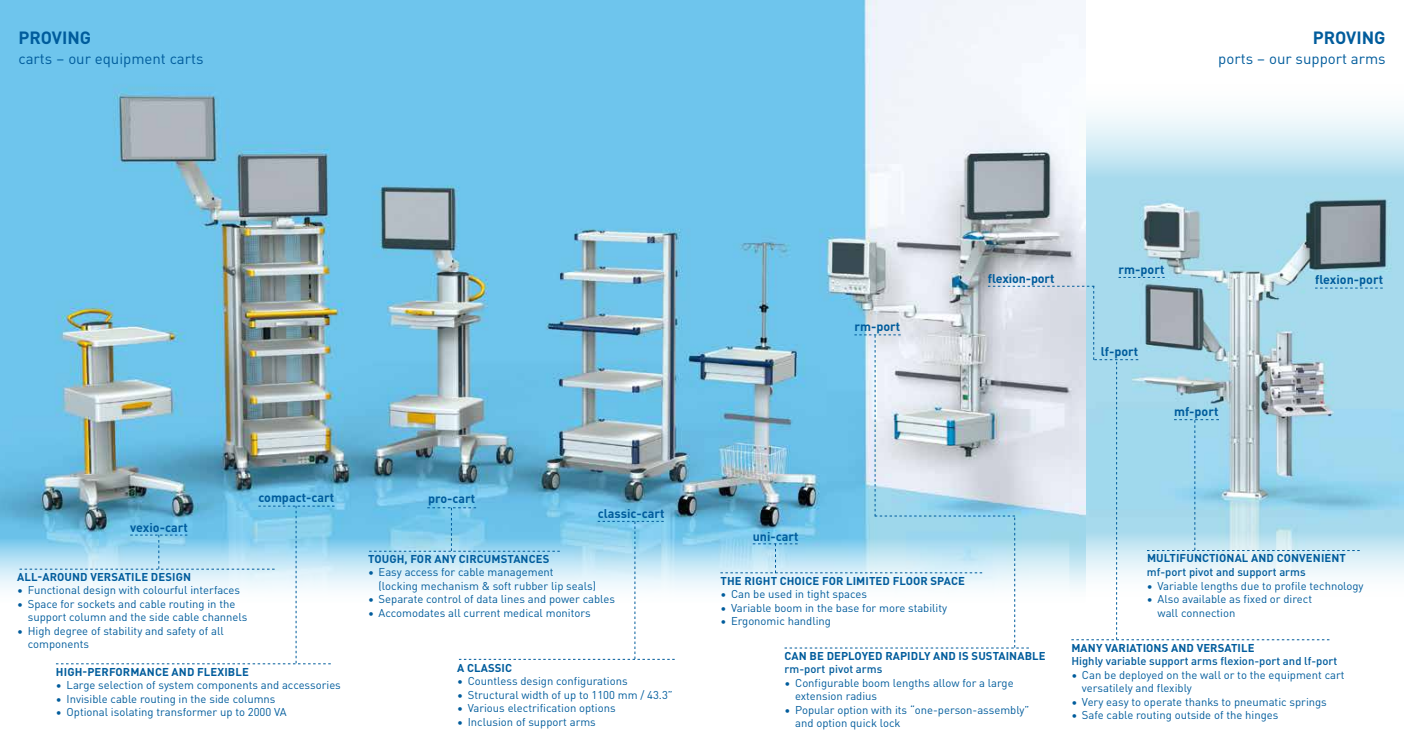
<style>
.page{position:relative;width:1404px;height:745px;background:#fff}
.page>*{position:absolute;margin:0;border:0;box-sizing:border-box;transform-origin:0 0}
.t1{font:700 17.5px "DINOT";color:#005c9c}
.t2{font:15px "DINOT";color:#005c9c}
.t3{font:700 12.5px "DINOT";color:#005c9c}
.t4{font:11.25px/13.5px "DINOT";color:#005c9c}
.t5{font:700 11.25px "DINOT";letter-spacing:.01em;color:#005c9c}
.t6{font:500 11.25px "DINOT";color:#005c9c}
</style>
<div class="page">
<img style="left:1085px;top:113px;width:318px;height:464px">
<img style="left:0;top:0;width:1085px;height:590px">
<svg style="left:19px;top:505px;width:315px;height:159px"></svg>
<svg style="left:369px;top:507px;width:305px;height:152px"></svg>
<svg style="left:1118px;top:277px;width:46px;height:1px"></svg>
<svg style="left:720px;top:286px;width:662px;height:362px"></svg>
<h1 class="t1" style="left:19px;top:24px;width:74px">PROVING</h1>
<h1 class="t1" style="left:1312px;top:24px;width:74px">PROVING</h1>
<h2 class="t2" style="left:18px;top:47px;width:187px">carts – our equipment carts</h2>
<h2 class="t2" style="left:1218px;top:47px;width:169px">ports – our support arms</h2>
<p class="t3" style="left:1118px;top:260px;width:47px">rm-port</p>
<p class="t3" style="left:987px;top:269px;width:68px">flexion-port</p>
<p class="t3" style="left:1314px;top:269px;width:70px">flexion-port</p>
<p class="t3" style="left:854px;top:316px;width:47px">rm-port</p>
<p class="t3" style="left:1100px;top:341px;width:39px">lf-port</p>
<p class="t3" style="left:1173px;top:401px;width:46px">mf-port</p>
<p class="t3" style="left:258px;top:487px;width:77px">compact-cart</p>
<p class="t3" style="left:428px;top:488px;width:49px">pro-cart</p>
<p class="t3" style="left:597px;top:503px;width:68px">classic-cart</p>
<p class="t3" style="left:130px;top:517px;width:59px">vexio-cart</p>
<p class="t3" style="left:752px;top:526px;width:47px">uni-cart</p>
<p class="t5" style="left:17px;top:567px;width:175px">ALL-AROUND VERSATILE DESIGN</p>
<p class="t4" style="left:17px;top:582px;width:224px">• Functional design with colourful interfaces</p>
<p class="t4" style="left:28px;top:595px;width:221px;text-indent:-11px">• Space for sockets and cable routing in the support column and the side cable channels</p>
<p class="t4" style="left:28px;top:622px;width:197px;text-indent:-11px">• High degree of stability and safety of all components</p>
<p class="t5" style="left:56px;top:662px;width:194px">HIGH-PERFORMANCE AND FLEXIBLE</p>
<p class="t4" style="left:56px;top:677px;width:286px">• Large selection of system components and accessories</p>
<p class="t4" style="left:56px;top:690px;width:221px">• Invisible cable routing in the side columns</p>
<p class="t4" style="left:56px;top:704px;width:232px">• Optional isolating transformer up to 2000 VA</p>
<p class="t5" style="left:368px;top:549px;width:183px">TOUGH, FOR ANY CIRCUMSTANCES</p>
<p class="t4" style="left:378px;top:564px;width:219px;text-indent:-11px">• Easy access for cable management<br>(locking mechanism &amp; soft rubber lip seals)</p>
<p class="t4" style="left:368px;top:591px;width:248px">• Separate control of data lines and power cables</p>
<p class="t4" style="left:368px;top:604px;width:224px">• Accomodates all current medical monitors</p>
<p class="t5" style="left:457px;top:658px;width:56px">A CLASSIC</p>
<p class="t4" style="left:457px;top:673px;width:172px">• Countless design configurations</p>
<p class="t4" style="left:457px;top:686px;width:217px">• Structural width of up to 1100 mm / 43.3”</p>
<p class="t4" style="left:457px;top:700px;width:160px">• Various electrification options</p>
<p class="t4" style="left:457px;top:713px;width:140px">• Inclusion of support arms</p>
<p class="t5" style="left:720px;top:571px;width:246px">THE RIGHT CHOICE FOR LIMITED FLOOR SPACE</p>
<p class="t4" style="left:720px;top:586px;width:148px">• Can be used in tight spaces</p>
<p class="t4" style="left:720px;top:599px;width:228px">• Variable boom in the base for more stability</p>
<p class="t4" style="left:720px;top:613px;width:112px">• Ergonomic handling</p>
<p class="t5" style="left:784px;top:646px;width:262px">CAN BE DEPLOYED RAPIDLY AND IS SUSTAINABLE</p>
<p class="t6" style="left:784px;top:660px;width:99px">rm-port pivot arms</p>
<p class="t4" style="left:795px;top:674px;width:220px;text-indent:-11px">• Configurable boom lengths allow for a large extension radius</p>
<p class="t4" style="left:795px;top:701px;width:235px;text-indent:-11px">• Popular option with its “one-person-assembly” and option quick lock</p>
<p class="t5" style="left:1146px;top:549px;width:200px">MULTIFUNCTIONAL AND CONVENIENT</p>
<p class="t6" style="left:1146px;top:563px;width:160px">mf-port pivot and support arms</p>
<p class="t4" style="left:1146px;top:577px;width:218px">• Variable lengths due to profile technology</p>
<p class="t4" style="left:1157px;top:591px;width:156px;text-indent:-11px">• Also available as fixed or direct wall connection</p>
<p class="t5" style="left:1071px;top:638px;width:185px">MANY VARIATIONS AND VERSATILE</p>
<p class="t6" style="left:1071px;top:652px;width:267px">Highly variable support arms flexion-port and lf-port</p>
<p class="t4" style="left:1081px;top:666px;width:264px;text-indent:-11px">• Can be deployed on the wall or to the equipment cart versatilely and flexibly</p>
<p class="t4" style="left:1071px;top:693px;width:257px">• Very easy to operate thanks to pneumatic springs</p>
<p class="t4" style="left:1071px;top:707px;width:208px">• Safe cable routing outside of the hinges</p>
</div>
